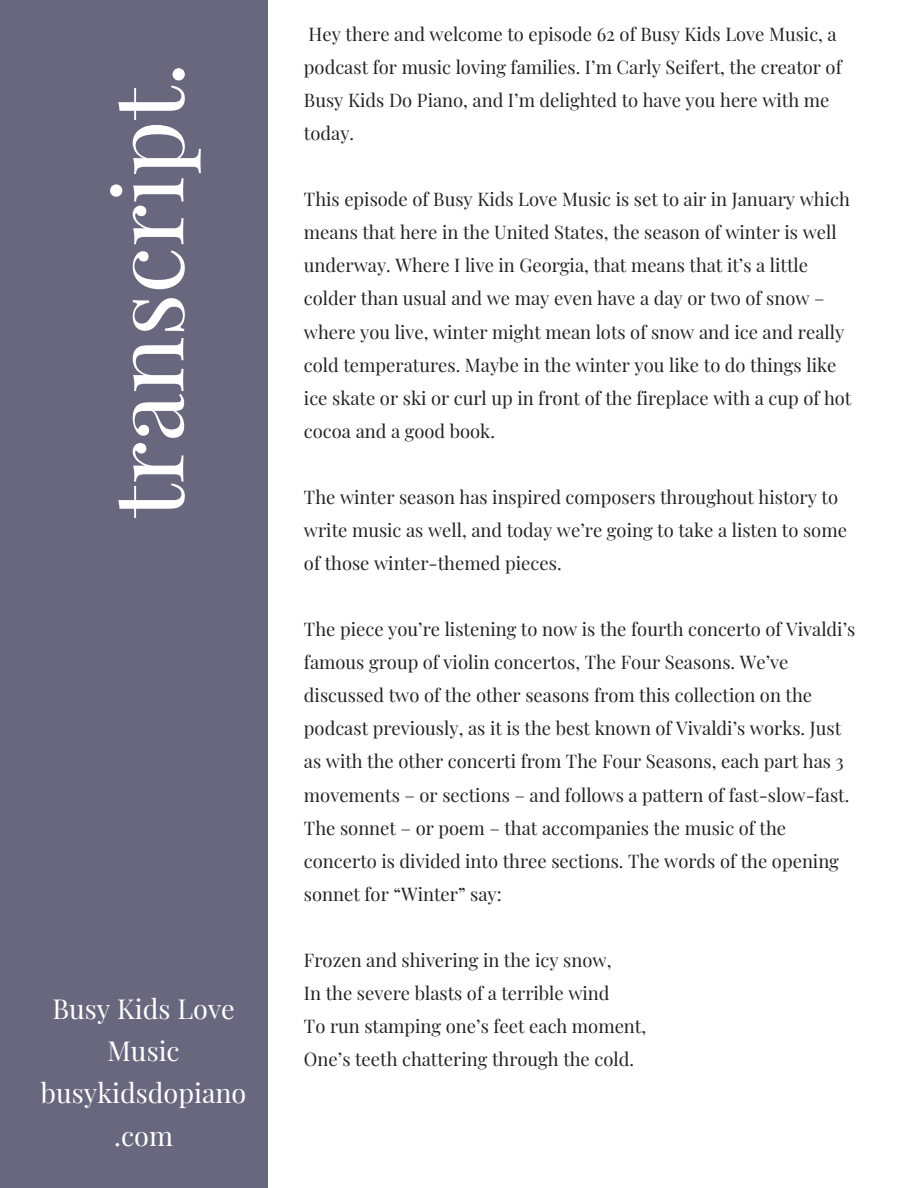
<style>
.page{position:relative;width:918px;height:1188px;background:#fff}
.page>*{position:absolute;margin:0;border:0;box-sizing:border-box;transform-origin:0 0}
.t1{font:96px "Playfair Display";color:#fff}
.t2{font:27px/42.3px "Playfair Display";color:#fff;text-align:center}
.t3{font:18.45px/33px "Playfair Display";color:#222}
</style>
<div class="page">
<div style="left:0;top:0;width:268px;height:1188px;background:#68677e"></div>
<p class="t1" style="left:80px;top:518px;width:458px;rotate:-90deg">transcript.</p>
<p class="t2" style="left:52px;top:986px;width:184px">Busy Kids Love<br>Music</p>
<p class="t2" style="left:41px;top:1071px;width:207px">busykidsdopiano</p>
<p class="t2" style="left:114px;top:1113px;width:60px">.com</p>
<p class="t3" style="left:304px;top:17px;width:539px">Hey there and welcome to episode 62 of Busy Kids Love Music, a podcast for music loving families. I’m Carly Seifert, the creator of Busy Kids Do Piano, and I’m delighted to have you here with me today.</p>
<p class="t3" style="left:304px;top:182px;width:549px">This episode of Busy Kids Love Music is set to air in January which means that here in the United States, the season of winter is well underway. Where I live in Georgia, that means that it’s a little colder than usual and we may even have a day or two of snow – where you live, winter might mean lots of snow and ice and really cold temperatures. Maybe in the winter you like to do things like ice skate or ski or curl up in front of the fireplace with a cup of hot cocoa and a good book.</p>
<p class="t3" style="left:304px;top:480px;width:545px">The winter season has inspired composers throughout history to write music as well, and today we’re going to take a listen to some of those winter-themed pieces.</p>
<p class="t3" style="left:304px;top:612px;width:553px">The piece you’re listening to now is the fourth concerto of Vivaldi’s famous group of violin concertos, The Four Seasons. We’ve discussed two of the other seasons from this collection on the podcast previously, as it is the best known of Vivaldi’s works. Just as with the other concerti from The Four Seasons, each part has 3 movements – or sections – and follows a pattern of fast-slow-fast.<br>The sonnet – or poem – that accompanies the music of the concerto is divided into three sections. The words of the opening sonnet for “Winter” say:</p>
<p class="t3" style="left:304px;top:943px;width:309px">Frozen and shivering in the icy snow,</p>
<p class="t3" style="left:304px;top:976px;width:307px">In the severe blasts of a terrible wind</p>
<p class="t3" style="left:304px;top:1009px;width:344px">To run stamping one’s feet each moment,</p>
<p class="t3" style="left:304px;top:1042px;width:332px">One’s teeth chattering through the cold.</p>
</div>
